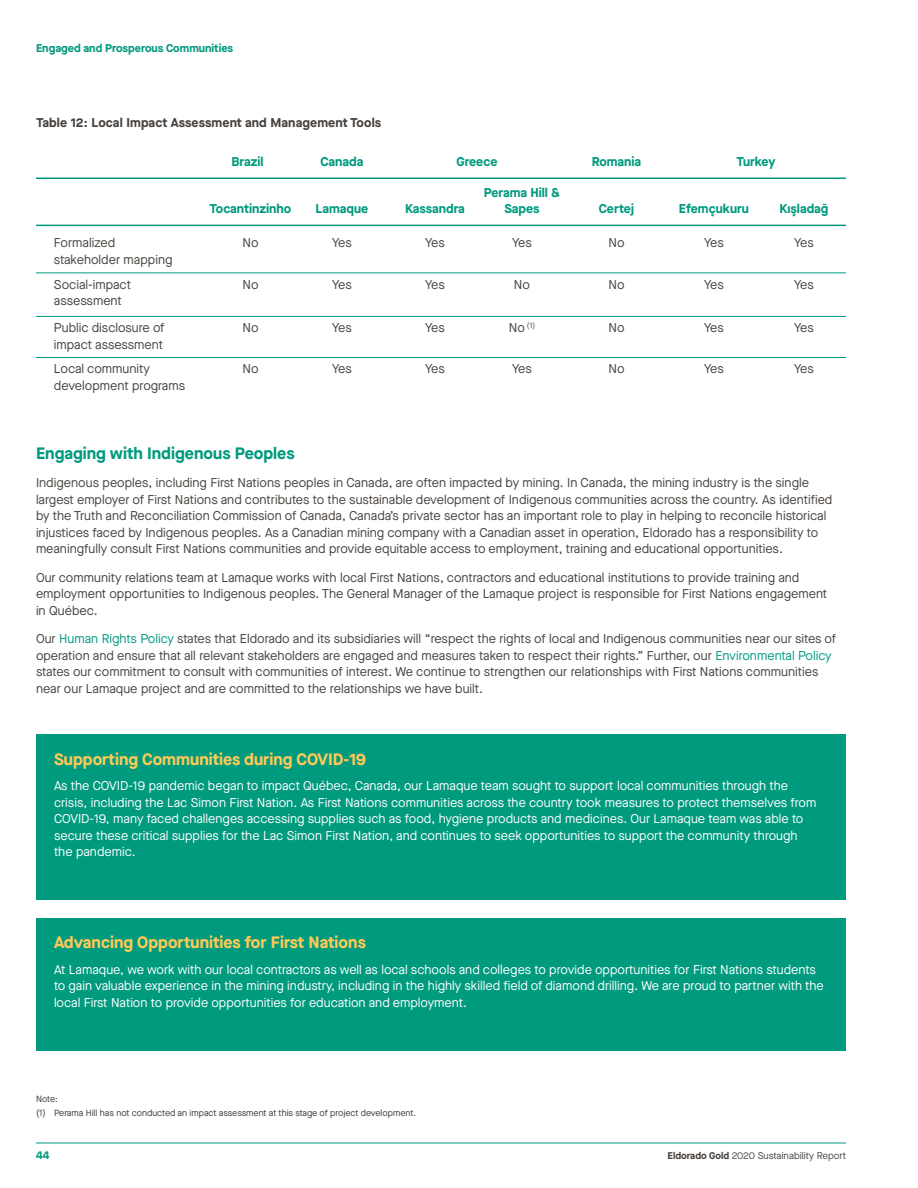
<style>
.page{position:relative;width:918px;height:1188px;background:#fff}
.page>*{position:absolute;margin:0;border:0;box-sizing:border-box;transform-origin:0 0}
.t1{font:700 16.5px "Maison Neue";color:#ffc956}
.t2{font:700 16.5px "Maison Neue";color:#009a7e}
.t3{font:12.75px/16.5px "Maison Neue";color:#47423e}
.t4{font:12.75px/16.5px "Maison Neue";color:#fff}
.t5{font:700 12.75px/16.5px "Maison Neue";color:#009a7e;text-align:center}
.t6{font:700 12.75px "Maison Neue";letter-spacing:.01em;color:#47423e}
.t7{font:700 11.25px "Maison Neue";color:#009a7e}
.t8{font:9.75px "Maison Neue";color:#47423e}
.t9{font:9px/13.8px "Maison Neue";color:#383839}
.t10{font:7.5px "Maison Neue";color:#47423e}
.s1{font-size:12.75px}
.s2{color:#009a7e}
.s3{font-weight:700}
</style>
<div class="page">
<hr style="left:36px;top:1143px;width:810px;height:1px;background:#009a7e">
<hr style="left:36px;top:178px;width:162px;height:1px;background:#009a7e">
<hr style="left:297px;top:178px;width:90px;height:1px;background:#009a7e">
<hr style="left:567px;top:178px;width:99px;height:1px;background:#009a7e">
<hr style="left:198px;top:178px;width:99px;height:1px;background:#009a7e">
<hr style="left:36px;top:225px;width:162px;height:1px;background:#009a7e">
<hr style="left:198px;top:225px;width:99px;height:1px;background:#009a7e">
<hr style="left:297px;top:225px;width:90px;height:1px;background:#009a7e">
<hr style="left:387px;top:225px;width:90px;height:1px;background:#009a7e">
<hr style="left:477px;top:225px;width:90px;height:1px;background:#009a7e">
<hr style="left:567px;top:225px;width:99px;height:1px;background:#009a7e">
<hr style="left:666px;top:225px;width:90px;height:1px;background:#009a7e">
<hr style="left:756px;top:225px;width:90px;height:1px;background:#009a7e">
<hr style="left:387px;top:178px;width:90px;height:1px;background:#009a7e">
<hr style="left:477px;top:178px;width:90px;height:1px;background:#009a7e">
<hr style="left:36px;top:273px;width:162px;height:1px;background:#009a7e">
<hr style="left:198px;top:273px;width:99px;height:1px;background:#009a7e">
<hr style="left:297px;top:273px;width:90px;height:1px;background:#009a7e">
<hr style="left:387px;top:273px;width:90px;height:1px;background:#009a7e">
<hr style="left:477px;top:273px;width:90px;height:1px;background:#009a7e">
<hr style="left:567px;top:273px;width:99px;height:1px;background:#009a7e">
<hr style="left:666px;top:273px;width:90px;height:1px;background:#009a7e">
<hr style="left:756px;top:273px;width:90px;height:1px;background:#009a7e">
<hr style="left:36px;top:316px;width:162px;height:1px;background:#009a7e">
<hr style="left:198px;top:316px;width:99px;height:1px;background:#009a7e">
<hr style="left:297px;top:316px;width:90px;height:1px;background:#009a7e">
<hr style="left:387px;top:316px;width:90px;height:1px;background:#009a7e">
<hr style="left:477px;top:316px;width:90px;height:1px;background:#009a7e">
<hr style="left:567px;top:316px;width:99px;height:1px;background:#009a7e">
<hr style="left:666px;top:316px;width:90px;height:1px;background:#009a7e">
<hr style="left:756px;top:316px;width:90px;height:1px;background:#009a7e">
<hr style="left:36px;top:357px;width:162px;height:1px;background:#009a7e">
<hr style="left:198px;top:357px;width:99px;height:1px;background:#009a7e">
<hr style="left:297px;top:357px;width:90px;height:1px;background:#009a7e">
<hr style="left:387px;top:357px;width:90px;height:1px;background:#009a7e">
<hr style="left:477px;top:357px;width:90px;height:1px;background:#009a7e">
<hr style="left:567px;top:357px;width:99px;height:1px;background:#009a7e">
<hr style="left:666px;top:357px;width:90px;height:1px;background:#009a7e">
<hr style="left:756px;top:357px;width:90px;height:1px;background:#009a7e">
<hr style="left:666px;top:178px;width:90px;height:1px;background:#009a7e">
<hr style="left:756px;top:178px;width:90px;height:1px;background:#009a7e">
<div style="left:36px;top:734px;width:810px;height:166px;background:#009a7e"></div>
<div style="left:36px;top:918px;width:810px;height:132px;background:#009a7e"></div>
<p class="t7" style="left:36px;top:40px;width:199px">Engaged and Prosperous Communities</p>
<p class="t6" style="left:36px;top:113px;width:347px">Table 12: Local Impact Assessment and Management Tools</p>
<p class="t5" style="left:231px;top:153px;width:34px">Brazil</p>
<p class="t5" style="left:321px;top:153px;width:44px">Canada</p>
<p class="t5" style="left:457px;top:153px;width:42px">Greece</p>
<p class="t5" style="left:592px;top:153px;width:51px">Romania</p>
<p class="t5" style="left:737px;top:153px;width:40px">Turkey</p>
<p class="t5" style="left:210px;top:200px;width:83px">Tocantinzinho</p>
<p class="t5" style="left:316px;top:200px;width:54px">Lamaque</p>
<p class="t5" style="left:405px;top:200px;width:61px">Kassandra</p>
<p class="t5" style="left:484px;top:184px;width:78px">Perama Hill &amp;<br>Sapes</p>
<p class="t5" style="left:599px;top:200px;width:37px">Certej</p>
<p class="t5" style="left:679px;top:200px;width:72px">Efemçukuru</p>
<p class="t5" style="left:779px;top:200px;width:51px">Kışladağ</p>
<p class="t3" style="left:54px;top:235px;width:120px">Formalized stakeholder mapping</p>
<p class="t3" style="left:242px;top:235px;width:18px">No</p>
<p class="t3" style="left:332px;top:235px;width:21px">Yes</p>
<p class="t3" style="left:425px;top:235px;width:21px">Yes</p>
<p class="t3" style="left:512px;top:235px;width:21px">Yes</p>
<p class="t3" style="left:608px;top:235px;width:18px">No</p>
<p class="t3" style="left:704px;top:235px;width:21px">Yes</p>
<p class="t3" style="left:794px;top:235px;width:21px">Yes</p>
<p class="t3" style="left:54px;top:276px;width:79px">Social-impact assessment</p>
<p class="t3" style="left:242px;top:276px;width:18px">No</p>
<p class="t3" style="left:332px;top:276px;width:21px">Yes</p>
<p class="t3" style="left:425px;top:276px;width:21px">Yes</p>
<p class="t3" style="left:514px;top:276px;width:18px">No</p>
<p class="t3" style="left:608px;top:276px;width:18px">No</p>
<p class="t3" style="left:704px;top:276px;width:21px">Yes</p>
<p class="t3" style="left:794px;top:276px;width:21px">Yes</p>
<p class="t3" style="left:54px;top:319px;width:112px">Public disclosure of impact assessment</p>
<p class="t3" style="left:242px;top:319px;width:18px">No</p>
<p class="t3" style="left:332px;top:319px;width:21px">Yes</p>
<p class="t3" style="left:425px;top:319px;width:21px">Yes</p>
<p class="t10" style="left:509px;top:320px;width:28px"><span class="s1">No</span> (1)</p>
<p class="t3" style="left:608px;top:319px;width:18px">No</p>
<p class="t3" style="left:704px;top:319px;width:21px">Yes</p>
<p class="t3" style="left:794px;top:319px;width:21px">Yes</p>
<p class="t3" style="left:54px;top:360px;width:133px">Local community development programs</p>
<p class="t3" style="left:242px;top:360px;width:18px">No</p>
<p class="t3" style="left:332px;top:360px;width:21px">Yes</p>
<p class="t3" style="left:425px;top:360px;width:21px">Yes</p>
<p class="t3" style="left:512px;top:360px;width:21px">Yes</p>
<p class="t3" style="left:608px;top:360px;width:18px">No</p>
<p class="t3" style="left:704px;top:360px;width:21px">Yes</p>
<p class="t3" style="left:794px;top:360px;width:21px">Yes</p>
<p class="t2" style="left:36px;top:441px;width:260px">Engaging with Indigenous Peoples</p>
<p class="t3" style="left:36px;top:474px;width:798px">Indigenous peoples, including First Nations peoples in Canada, are often impacted by mining. In Canada, the mining industry is the single largest employer of First Nations and contributes to the sustainable development of Indigenous communities across the country. As identified by the Truth and Reconciliation Commission of Canada, Canada’s private sector has an important role to play in helping to reconcile historical injustices faced by Indigenous peoples. As a Canadian mining company with a Canadian asset in operation, Eldorado has a responsibility to meaningfully consult First Nations communities and provide equitable access to employment, training and educational opportunities.</p>
<p class="t3" style="left:36px;top:569px;width:793px">Our community relations team at Lamaque works with local First Nations, contractors and educational institutions to provide training and employment opportunities to Indigenous peoples. The General Manager of the Lamaque project is responsible for First Nations engagement in Québec.</p>
<p class="t3" style="left:36px;top:630px;width:802px">Our <span class="s2">Human Rights Policy</span> states that Eldorado and its subsidiaries will “respect the rights of local and Indigenous communities near our sites of operation and ensure that all relevant stakeholders are engaged and measures taken to respect their rights.” Further, our <span class="s2">Environmental Policy </span>states our commitment to consult with communities of interest. We continue to strengthen our relationships with First Nations communities near our Lamaque project and are committed to the relationships we have built.</p>
<p class="t1" style="left:54px;top:747px;width:314px">Supporting Communities during COVID-19</p>
<p class="t4" style="left:54px;top:778px;width:764px">As the COVID-19 pandemic began to impact Québec, Canada, our Lamaque team sought to support local communities through the crisis, including the Lac Simon First Nation. As First Nations communities across the country took measures to protect themselves from COVID-19, many faced challenges accessing supplies such as food, hygiene products and medicines. Our Lamaque team was able to secure these critical supplies for the Lac Simon First Nation, and continues to seek opportunities to support the community through the pandemic.</p>
<p class="t1" style="left:54px;top:931px;width:313px">Advancing Opportunities for First Nations</p>
<p class="t4" style="left:54px;top:961px;width:771px">At Lamaque, we work with our local contractors as well as local schools and colleges to provide opportunities for First Nations students to gain valuable experience in the mining industry, including in the highly skilled field of diamond drilling. We are proud to partner with the local First Nation to provide opportunities for education and employment.</p>
<p class="t9" style="left:36px;top:1092px;width:382px">Note:<br>(1) Perama Hill has not conducted an impact assessment at this stage of project development.</p>
<p class="t7" style="left:36px;top:1147px;width:15px">44</p>
<p class="t8" style="left:668px;top:1149px;width:180px"><span class="s3">Eldorado Gold</span> 2020 Sustainability Report</p>
</div>
